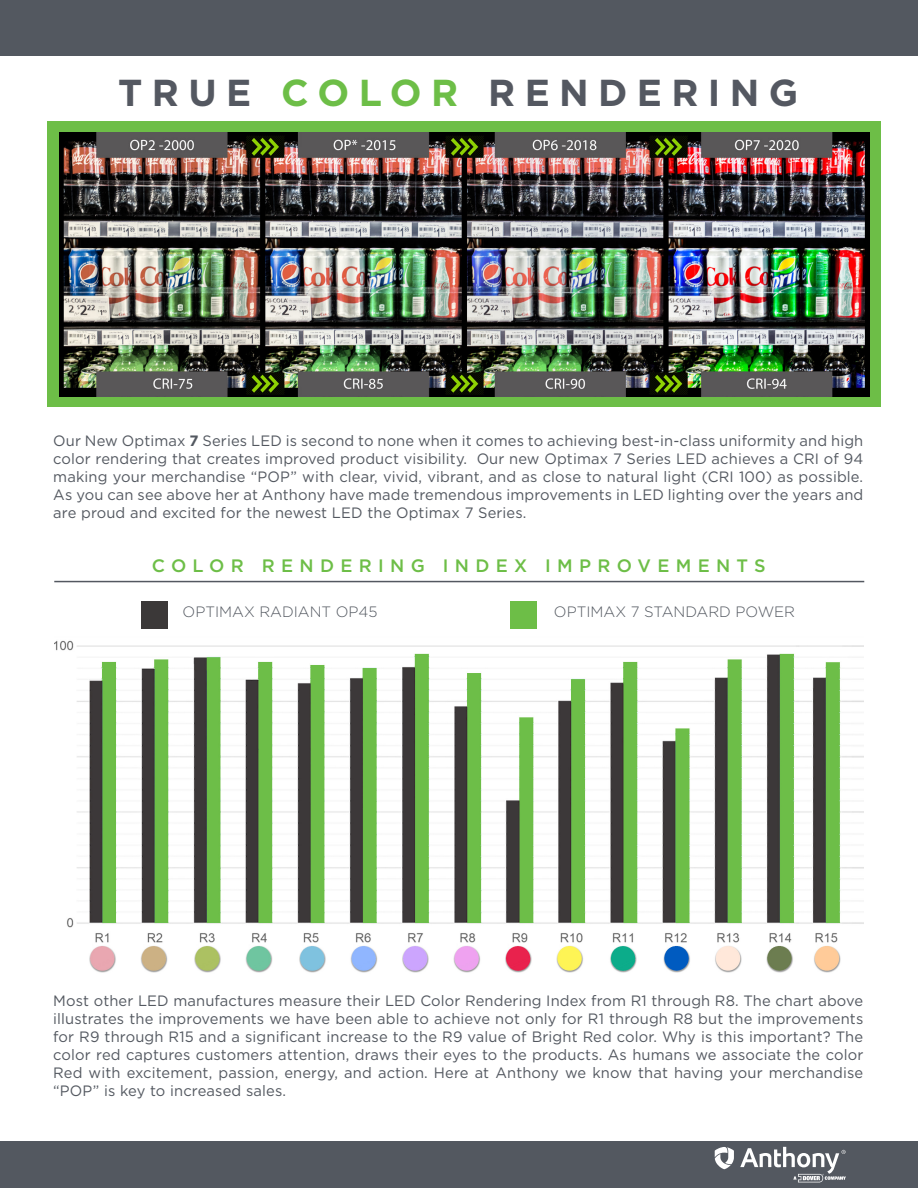
<style>
.page{position:relative;width:918px;height:1188px;background:#fff}
.page>*{position:absolute;margin:0;border:0;box-sizing:border-box;transform-origin:0 0}
.t1{font:700 37.5px "Gotham";letter-spacing:.25em;color:#545861}
.t2{font:500 18px "Gotham";letter-spacing:.35em;color:#6dbe47}
.t3{font:15px/18px "Gotham";letter-spacing:.01em;color:#535860;text-align:justify}
.t4{font:300 15px "Gotham";color:#535860}
.s1{color:#6dbe47}
.s2{font-weight:700}
</style>
<div class="page">
<div style="left:0;top:1141px;width:918px;height:47px;background:#535860"></div>
<svg style="left:740px;top:1147px;width:106px;height:35px"></svg>
<svg style="left:715px;top:1147px;width:19px;height:22px"></svg>
<div style="left:0;top:0;width:918px;height:56px;background:#535860"></div>
<img style="left:54px;top:640px;width:809px;height:333px">
<div style="left:141px;top:601px;width:27px;height:27px;background:#3b3838"></div>
<div style="left:510px;top:601px;width:27px;height:27px;background:#6dbe47"></div>
<div style="left:48px;top:122px;width:833px;height:285px;background:#6dbe47"></div>
<hr style="left:54px;top:581px;width:810px;height:1px;background:#535860">
<img style="left:59px;top:133px;width:810px;height:263px">
<h1 class="t1" style="left:118px;top:68px;width:682px">TRUE <span class="s1">COLOR</span> RENDERING</h1>
<p class="t3" style="left:53px;top:432px;width:812px">Our New Optimax <span class="s2">7</span> Series LED is second to none when it comes to achieving best-in-class uniformity and high color rendering that creates improved product visibility. Our new Optimax 7 Series LED achieves a CRI of 94 making your merchandise “POP” with clear, vivid, vibrant, and as close to natural light (CRI 100) as possible.<br>As you can see above her at Anthony have made tremendous improvements in LED lighting over the years and are proud and excited for the newest LED the Optimax 7 Series.</p>
<p class="t2" style="left:152px;top:554px;width:615px">COLOR RENDERING INDEX IMPROVEMENTS</p>
<p class="t4" style="left:183px;top:602px;width:197px">OPTIMAX RADIANT OP45</p>
<p class="t4" style="left:554px;top:602px;width:243px">OPTIMAX 7 STANDARD POWER</p>
<p class="t3" style="left:53px;top:991px;width:812px">Most other LED manufactures measure their LED Color Rendering Index from R1 through R8. The chart above illustrates the improvements we have been able to achieve not only for R1 through R8 but the improvements for R9 through R15 and a significant increase to the R9 value of Bright Red color. Why is this important? The color red captures customers attention, draws their eyes to the products. As humans we associate the color Red with excitement, passion, energy, and action. Here at Anthony we know that having your merchandise “POP” is key to increased sales.</p>
</div>
